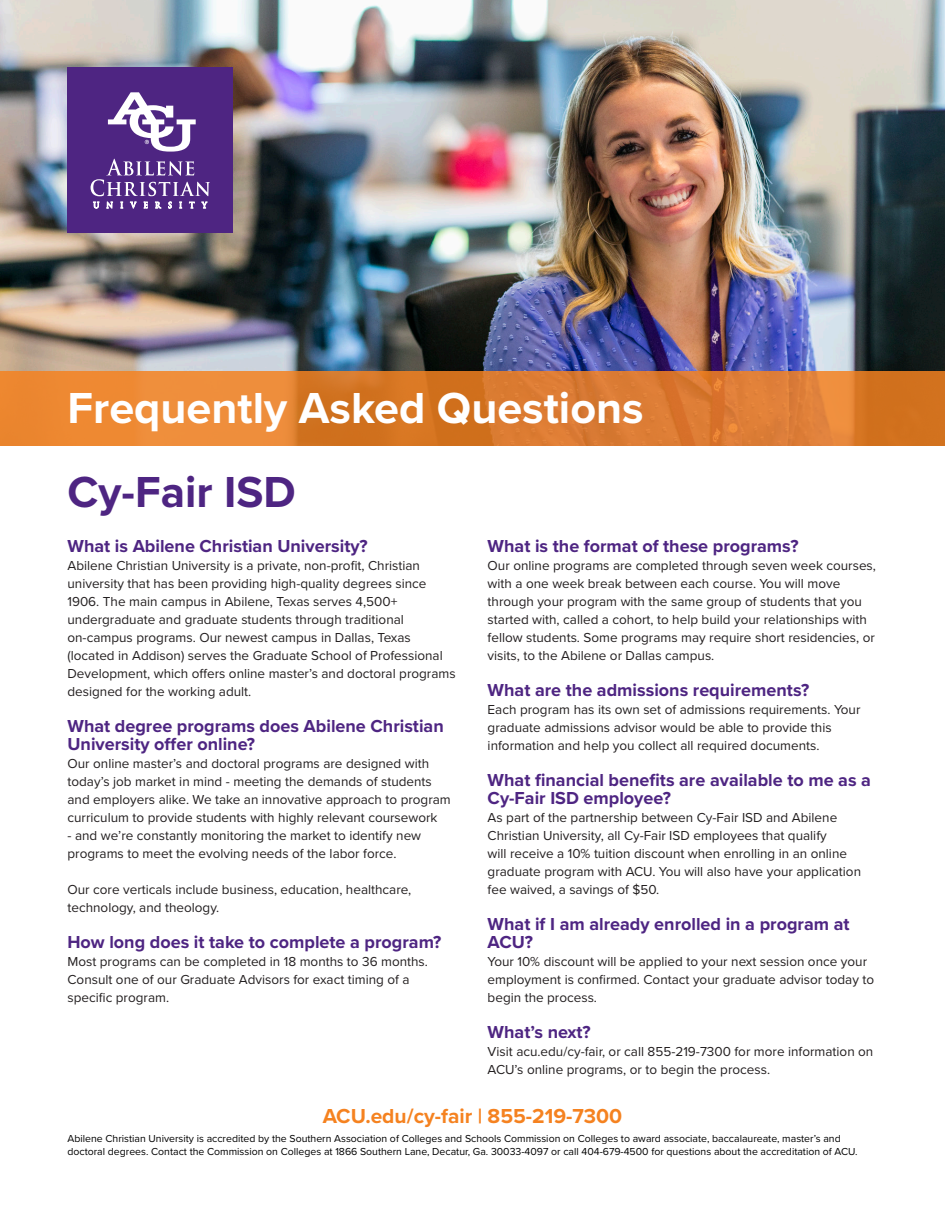
<style>
.page{position:relative;width:945px;height:1215px;background:#fff}
.page>*{position:absolute;margin:0;border:0;box-sizing:border-box;transform-origin:0 0}
.t1{font:700 45px "Proxima Nova";color:#fff}
.t2{font:700 45px "Proxima Nova";color:#4e2582}
.t3{font:700 21px "Proxima Nova";color:#f58220}
.t4{font:700 18px/18px "Proxima Nova";color:#4e2582}
.t5{font:13.5px/18px "Proxima Nova";color:#231f20}
.t6{font:10.5px/12.6px "Proxima Nova";color:#000}
</style>
<div class="page">
<img style="left:0;top:0;width:945px;height:371px">
<svg style="left:0;top:371px;width:945px;height:75px;background:#df7e2f"></svg>
<div style="left:68px;top:68px;width:165px;height:165px;background:#4e2582"></div>
<svg style="left:91px;top:159px;width:119px;height:49px"></svg>
<svg style="left:108px;top:92px;width:88px;height:60px"></svg>
<p class="t1" style="left:68px;top:381px;width:578px">Frequently Asked Questions</p>
<p class="t2" style="left:68px;top:465px;width:230px">Cy-Fair ISD</p>
<p class="t4" style="left:68px;top:538px;width:302px">What is Abilene Christian University?</p>
<p class="t5" style="left:68px;top:557px;width:390px">Abilene Christian University is a private, non-profit, Christian university that has been providing high-quality degrees since 1906. The main campus in Abilene, Texas serves 4,500+ undergraduate and graduate students through traditional on-campus programs. Our newest campus in Dallas, Texas (located in Addison) serves the Graduate School of Professional Development, which offers online master’s and doctoral programs designed for the working adult.</p>
<p class="t4" style="left:68px;top:718px;width:378px">What degree programs does Abilene Christian<br>University offer online?</p>
<p class="t5" style="left:68px;top:755px;width:385px">Our online master’s and doctoral programs are designed with today’s job market in mind - meeting the demands of students and employers alike. We take an innovative approach to program curriculum to provide students with highly relevant coursework</p>
<p class="t5" style="left:68px;top:827px;width:355px">- and we’re constantly monitoring the market to identify new programs to meet the evolving needs of the labor force.</p>
<p class="t5" style="left:68px;top:881px;width:345px">Our core verticals include business, education, healthcare, technology, and theology.</p>
<p class="t4" style="left:68px;top:934px;width:375px">How long does it take to complete a program?</p>
<p class="t5" style="left:68px;top:953px;width:362px">Most programs can be completed in 18 months to 36 months.<br>Consult one of our Graduate Advisors for exact timing of a specific program.</p>
<p class="t4" style="left:488px;top:538px;width:312px">What is the format of these programs?</p>
<p class="t5" style="left:488px;top:557px;width:390px">Our online programs are completed through seven week courses, with a one week break between each course. You will move through your program with the same group of students that you started with, called a cohort, to help build your relationships with fellow students. Some programs may require short residencies, or visits, to the Abilene or Dallas campus.</p>
<p class="t4" style="left:488px;top:682px;width:323px">What are the admissions requirements?</p>
<p class="t5" style="left:488px;top:701px;width:374px">Each program has its own set of admissions requirements. Your graduate admissions advisor would be able to provide this information and help you collect all required documents.</p>
<p class="t4" style="left:488px;top:772px;width:385px">What financial benefits are available to me as a<br>Cy-Fair ISD employee?</p>
<p class="t5" style="left:488px;top:809px;width:375px">As part of the partnership between Cy-Fair ISD and Abilene Christian University, all Cy-Fair ISD employees that qualify<br>will receive a 10% tuition discount when enrolling in an online graduate program with ACU. You will also have your application fee waived, a savings of $50.</p>
<p class="t4" style="left:488px;top:916px;width:363px">What if I am already enrolled in a program at<br>ACU?</p>
<p class="t5" style="left:488px;top:953px;width:388px">Your 10% discount will be applied to your next session once your employment is confirmed. Contact your graduate advisor today to begin the process.</p>
<p class="t4" style="left:488px;top:1024px;width:105px">What’s next?</p>
<p class="t5" style="left:488px;top:1043px;width:387px">Visit acu.edu/cy-fair, or call 855-219-7300 for more information on<br>ACU’s online programs, or to begin the process.</p>
<p class="t3" style="left:323px;top:1103px;width:301px">ACU.edu/cy-fair | 855-219-7300</p>
<p class="t6" style="left:68px;top:1133px;width:792px">Abilene Christian University is accredited by the Southern Association of Colleges and Schools Commission on Colleges to award associate, baccalaureate, master’s and doctoral degrees. Contact the Commission on Colleges at 1866 Southern Lane, Decatur, Ga. 30033-4097 or call 404-679-4500 for questions about the accreditation of ACU.</p>
</div>
